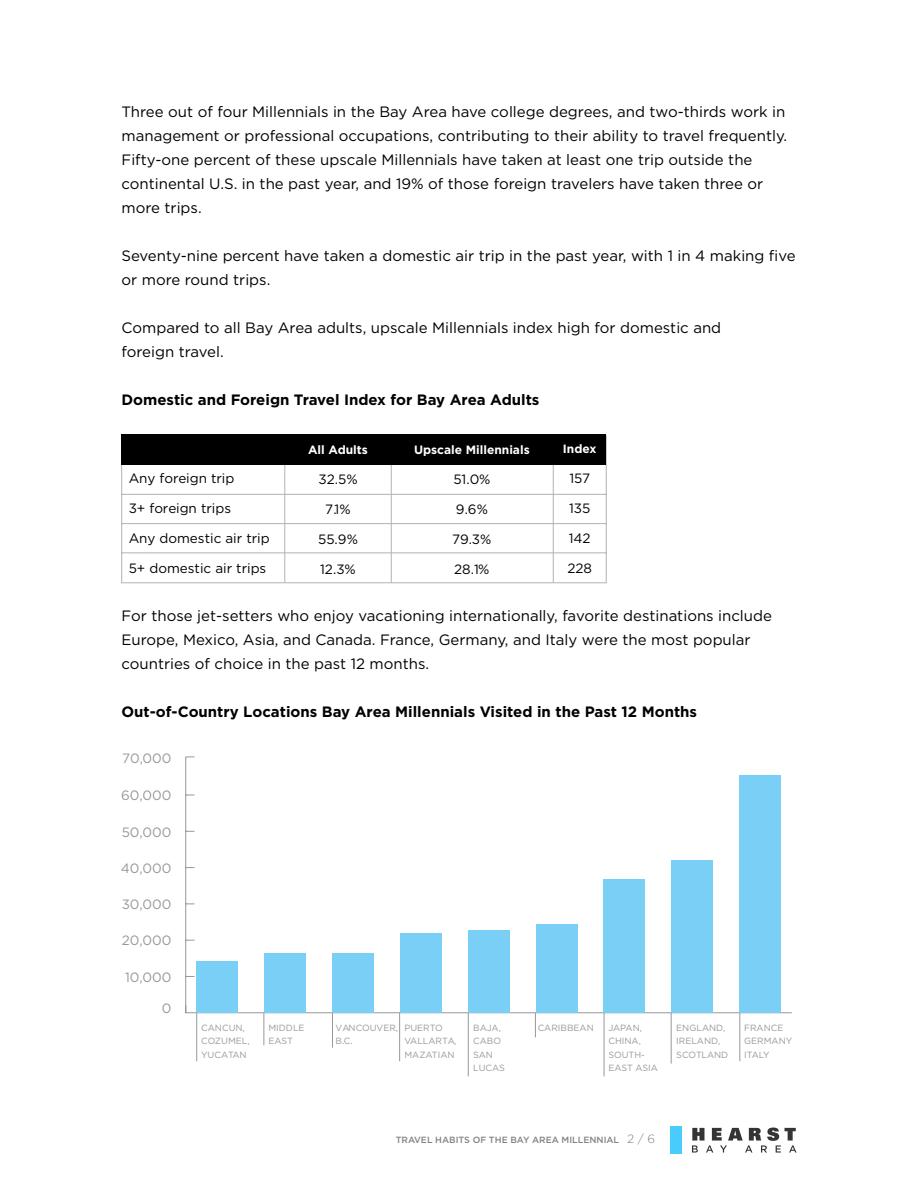
<style>
.page{position:relative;width:918px;height:1188px;background:#fff}
.page>*{position:absolute;margin:0;border:0;box-sizing:border-box;transform-origin:0 0}
.t1{font:15px/24px "Gotham";color:#000}
.t2{font:700 15px "Gotham";color:#000}
.t3{font:13.5px "Gotham";color:#000}
.t4{font:13.5px "Gotham";color:#989899}
.t5{font:700 12px "Gotham";color:#fff}
.t6{font:9px/13.5px "Gotham";color:#989899}
.t7{font:500 9px "Gotham";color:#808285}
.s1{font-weight:300;font-size:12px}
</style>
<div class="page">
<svg style="left:692px;top:1128px;width:104px;height:25px"></svg>
<div style="left:670px;top:1126px;width:12px;height:28px;background:#48ccfc"></div>
<svg style="left:185px;top:757px;width:607px;height:256px"></svg>
<div style="left:196px;top:961px;width:42px;height:52px;background:#79cff5"></div>
<div style="left:264px;top:953px;width:42px;height:60px;background:#79cff5"></div>
<div style="left:332px;top:953px;width:42px;height:60px;background:#79cff5"></div>
<div style="left:400px;top:934px;width:42px;height:79px;background:#79cff5"></div>
<div style="left:468px;top:930px;width:42px;height:83px;background:#79cff5"></div>
<div style="left:536px;top:925px;width:41px;height:88px;background:#79cff5"></div>
<div style="left:604px;top:879px;width:41px;height:134px;background:#79cff5"></div>
<div style="left:672px;top:861px;width:41px;height:152px;background:#79cff5"></div>
<div style="left:739px;top:775px;width:42px;height:238px;background:#79cff5"></div>
<hr style="left:604px;top:1013px;width:1px;height:63px;background:#989899">
<hr style="left:196px;top:1013px;width:1px;height:48px;background:#989899">
<hr style="left:264px;top:1013px;width:1px;height:32px;background:#989899">
<hr style="left:332px;top:1013px;width:1px;height:35px;background:#989899">
<hr style="left:468px;top:1013px;width:1px;height:63px;background:#989899">
<svg style="left:535px;top:1013px;width:1px;height:24px"></svg>
<hr style="left:671px;top:1013px;width:1px;height:51px;background:#989899">
<hr style="left:740px;top:1013px;width:1px;height:48px;background:#989899">
<hr style="left:399px;top:1013px;width:1px;height:48px;background:#989899">
<svg style="left:121px;top:435px;width:486px;height:148px"></svg>
<div style="left:122px;top:434px;width:484px;height:31px;background:#000"></div>
<p class="t1" style="left:122px;top:99px;width:667px">Three out of four Millennials in the Bay Area have college degrees, and two-thirds work in management or professional occupations, contributing to their ability to travel frequently.<br>Fifty-one percent of these upscale Millennials have taken at least one trip outside the continental U.S. in the past year, and 19% of those foreign travelers have taken three or more trips.</p>
<p class="t1" style="left:122px;top:243px;width:676px">Seventy-nine percent have taken a domestic air trip in the past year, with 1 in 4 making five or more round trips.</p>
<p class="t1" style="left:122px;top:315px;width:601px">Compared to all Bay Area adults, upscale Millennials index high for domestic and foreign travel.</p>
<p class="t2" style="left:122px;top:390px;width:419px">Domestic and Foreign Travel Index for Bay Area Adults</p>
<p class="t3" style="left:129px;top:469px;width:107px">Any foreign trip</p>
<p class="t3" style="left:129px;top:499px;width:104px">3+ foreign trips</p>
<p class="t3" style="left:129px;top:529px;width:143px">Any domestic air trip</p>
<p class="t3" style="left:129px;top:559px;width:139px">5+ domestic air trips</p>
<p class="t5" style="left:308px;top:442px;width:61px">All Adults</p>
<p class="t3" style="left:318px;top:471px;width:41px">32.5%</p>
<p class="t3" style="left:325px;top:501px;width:27px">7.1%</p>
<p class="t3" style="left:318px;top:531px;width:41px">55.9%</p>
<p class="t3" style="left:320px;top:561px;width:37px">12.3%</p>
<p class="t5" style="left:414px;top:442px;width:117px">Upscale Millennials</p>
<p class="t3" style="left:453px;top:471px;width:39px">51.0%</p>
<p class="t3" style="left:456px;top:501px;width:34px">9.6%</p>
<p class="t3" style="left:452px;top:531px;width:41px">79.3%</p>
<p class="t3" style="left:454px;top:561px;width:37px">28.1%</p>
<p class="t5" style="left:563px;top:441px;width:35px">Index</p>
<p class="t3" style="left:569px;top:470px;width:22px">157</p>
<p class="t3" style="left:569px;top:500px;width:23px">135</p>
<p class="t3" style="left:569px;top:530px;width:23px">142</p>
<p class="t3" style="left:567px;top:560px;width:26px">228</p>
<p class="t1" style="left:122px;top:603px;width:652px">For those jet-setters who enjoy vacationing internationally, favorite destinations include<br>Europe, Mexico, Asia, and Canada. France, Germany, and Italy were the most popular countries of choice in the past 12 months.</p>
<p class="t2" style="left:122px;top:702px;width:577px">Out-of-Country Locations Bay Area Millennials Visited in the Past 12 Months</p>
<p class="t4" style="left:122px;top:750px;width:51px">70,000</p>
<p class="t4" style="left:121px;top:787px;width:52px">60,000</p>
<p class="t4" style="left:122px;top:823px;width:51px">50,000</p>
<p class="t4" style="left:121px;top:860px;width:52px">40,000</p>
<p class="t4" style="left:122px;top:896px;width:51px">30,000</p>
<p class="t4" style="left:122px;top:932px;width:51px">20,000</p>
<p class="t4" style="left:125px;top:969px;width:48px">10,000</p>
<p class="t4" style="left:162px;top:999px;width:11px">0</p>
<p class="t6" style="left:201px;top:1021px;width:50px">CANCUN,<br>COZUMEL,<br>YUCATAN</p>
<p class="t6" style="left:268px;top:1021px;width:38px">MIDDLE<br>EAST</p>
<p class="t6" style="left:336px;top:1021px;width:64px">VANCOUVER,<br>B.C.</p>
<p class="t6" style="left:404px;top:1021px;width:53px">PUERTO<br>VALLARTA,<br>MAZATIAN</p>
<p class="t6" style="left:473px;top:1021px;width:33px">BAJA,<br>CABO<br>SAN<br>LUCAS</p>
<p class="t6" style="left:538px;top:1021px;width:58px">CARIBBEAN</p>
<p class="t6" style="left:608px;top:1021px;width:51px">JAPAN,<br>CHINA,<br>SOUTH-<br>EAST ASIA</p>
<p class="t6" style="left:676px;top:1021px;width:54px">ENGLAND,<br>IRELAND,<br>SCOTLAND</p>
<p class="t6" style="left:744px;top:1021px;width:50px">FRANCE<br>GERMANY<br>ITALY</p>
<p class="t7" style="left:396px;top:1134px;width:261px">TRAVEL HABITS OF THE BAY AREA MILLENNIAL <span class="s1">2 / 6</span></p>
</div>
